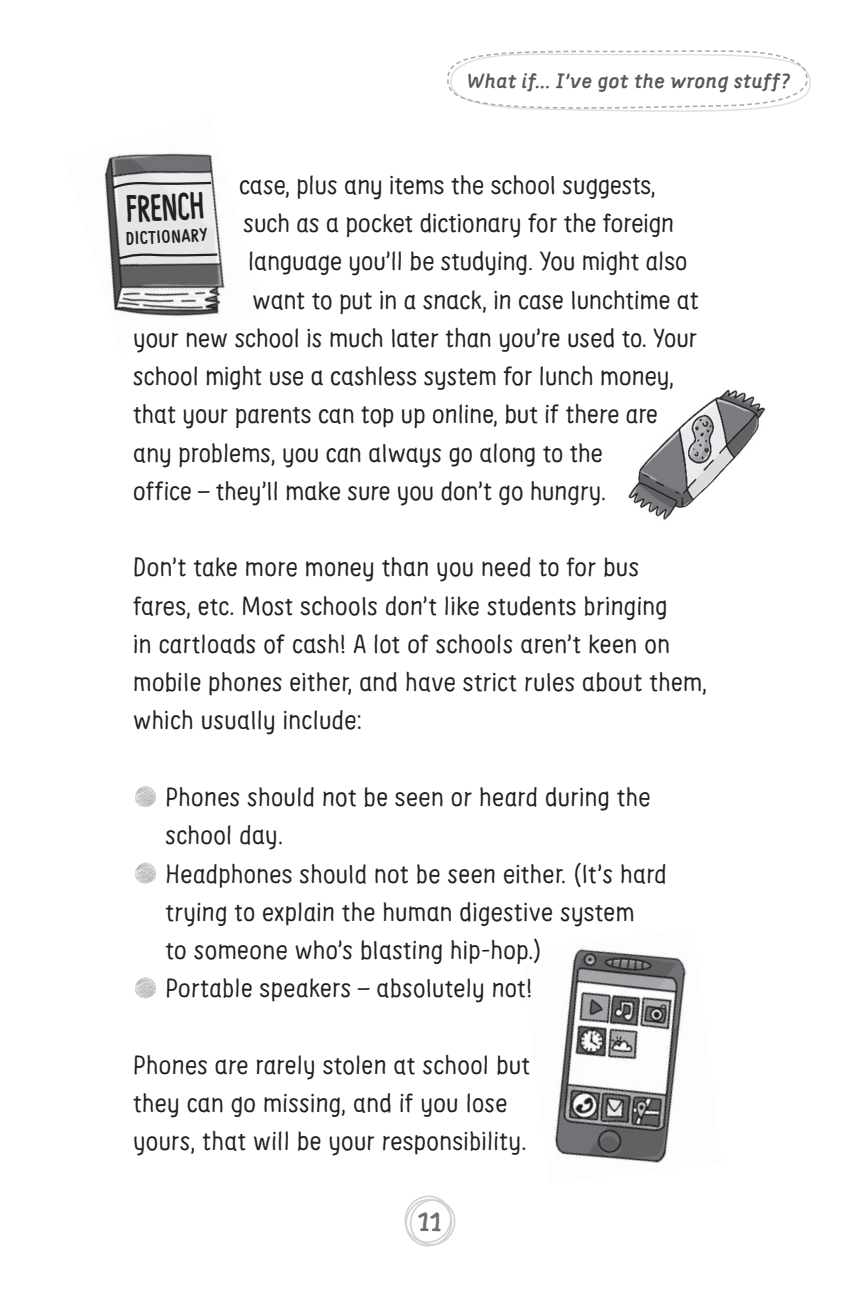
<style>
.page{position:relative;width:860px;height:1300px;background:#fff}
.page>*{position:absolute;margin:0;border:0;box-sizing:border-box;transform-origin:0 0}
.t1{font:700 37.35px "Supernett Condensed";color:#231f20;scale:.78 1}
.t2{font:700 27px "Supernett";color:#6c6d70}
.t3{font:25.88px/38.2px "Supernett";letter-spacing:.01em;color:#231f20}
.t4{font:italic 700 20.25px "Supernett";letter-spacing:.03em;color:#57585a}
.t5{font:700 18px "Supernett Condensed";color:#231f20}
</style>
<div class="page">
<svg style="left:404px;top:1195px;width:52px;height:52px"></svg>
<svg style="left:447px;top:50px;width:364px;height:62px"></svg>
<img style="left:554px;top:948px;width:132px;height:215px">
<img style="left:628px;top:389px;width:137px;height:131px">
<img style="left:104px;top:153px;width:121px;height:164px">
<svg style="left:135px;top:786px;width:21px;height:21px"></svg>
<svg style="left:135px;top:862px;width:21px;height:21px"></svg>
<svg style="left:135px;top:977px;width:21px;height:21px"></svg>
<svg style="left:111px;top:181px;width:102px;height:9px"></svg>
<svg style="left:117px;top:252px;width:102px;height:9px"></svg>
<p class="t4" style="left:466px;top:68px;width:325px">What if... I’ve got the wrong stuff?</p>
<p class="t3" style="left:239px;top:165px;width:418px">case, plus any items the school suggests,</p>
<p class="t3" style="left:243px;top:204px;width:432px">such as a pocket dictionary for the foreign</p>
<p class="t3" style="left:248px;top:242px;width:441px">language you’ll be studying. You might also</p>
<p class="t3" style="left:252px;top:280px;width:447px">want to put in a snack, in case lunchtime at</p>
<p class="t3" style="left:133px;top:318px;width:565px">your new school is much later than you’re used to. Your</p>
<p class="t3" style="left:133px;top:357px;width:542px">school might use a cashless system for lunch money,</p>
<p class="t3" style="left:133px;top:395px;width:526px">that your parents can top up online, but if there are</p>
<p class="t3" style="left:133px;top:433px;width:471px">any problems, you can always go along to the</p>
<p class="t3" style="left:133px;top:471px;width:474px">office – they’ll make sure you don’t go hungry.</p>
<h1 class="t1" style="left:125px;top:186px;width:103px;rotate:-3deg">FRENCH</h1>
<p class="t5" style="left:125px;top:227px;width:83px;rotate:-3deg">DICTIONARY</p>
<p class="t3" style="left:133px;top:548px;width:575px">Don’t take more money than you need to for bus<br>fares, etc. Most schools don’t like students bringing<br>in cartloads of cash! A lot of schools aren’t keen on mobile phones either, and have strict rules about them, which usually include:</p>
<p class="t3" style="left:166px;top:777px;width:503px">Phones should not be seen or heard during the school day.<br>Headphones should not be seen either. (It’s hard trying to explain the human digestive system<br>to someone who’s blasting hip-hop.)<br>Portable speakers – absolutely not!</p>
<p class="t3" style="left:133px;top:1045px;width:398px">Phones are rarely stolen at school but they can go missing, and if you lose yours, that will be your responsibility.</p>
<p class="t2" style="left:418px;top:1204px;width:26px">11</p>
</div>
